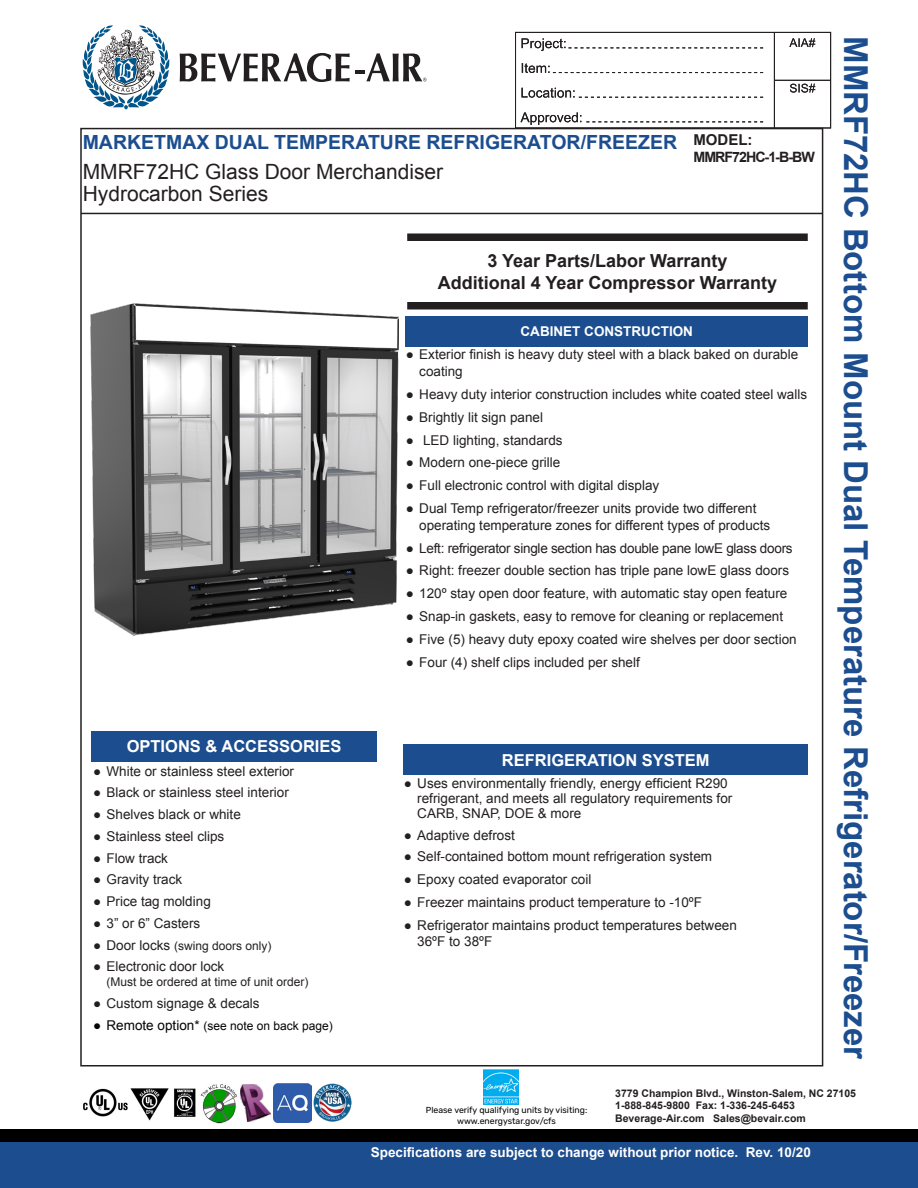
<style>
.page{position:relative;width:918px;height:1188px;background:#fff}
.page>*{position:absolute;margin:0;border:0;box-sizing:border-box;transform-origin:0 0}
.t1{font:700 33px "Arial";color:#1c4d8f}
.t2{font:21px "Arial";color:#231f20}
.t3{font:700 19.5px "Arial";color:#1c4d8f}
.Bullets{font:700 18px "Arial";color:#231f20}
.t4{font:700 16.5px "Arial";color:#fff}
.t5{font:700 15px "Arial";color:#231f20}
.t6{font:700 14.25px "Arial";letter-spacing:-.07em;color:#231f20}
.t7{font:13.5px/16.2px "Arial";color:#231f20}
.t8{font:700 13.5px "Arial";color:#fff}
.t9{font:13.5px "Arial";letter-spacing:-.02em;color:#231f20}
.t10{font:12px "Arial";color:#231f20}
.t11{font:12px "Arial";color:#040503}
.t12{font:700 10.5px/12.6px "Arial";color:#231f20}
.Paragraph_Style_1{font:8.7px "Rubik";color:#040503}
.s1{font-size:13.5px}
</style>
<div class="page">
<hr style="left:81px;top:213px;width:742px;height:1px;background:#231f20">
<div style="left:0;top:1130px;width:918px;height:21px;background:#000"></div>
<div style="left:0;top:1142px;width:918px;height:46px;background:#1c4d8f"></div>
<div style="left:406px;top:316px;width:402px;height:31px;background:#1c4d8f"></div>
<div style="left:92px;top:731px;width:285px;height:30px;background:#1c4d8f"></div>
<svg style="left:83px;top:25px;width:86px;height:85px"></svg>
<svg style="left:180px;top:53px;width:246px;height:29px"></svg>
<div style="left:404px;top:745px;width:404px;height:30px;background:#1c4d8f"></div>
<img style="left:484px;top:1069px;width:35px;height:36px">
<img style="left:273px;top:1083px;width:79px;height:39px">
<img style="left:83px;top:1088px;width:113px;height:33px">
<svg style="left:241px;top:1084px;width:30px;height:38px"></svg>
<img style="left:200px;top:1084px;width:37px;height:40px">
<img style="left:90px;top:303px;width:308px;height:332px">
<div style="left:407px;top:233px;width:401px;height:8px;background:#231f20"></div>
<div style="left:407px;top:302px;width:401px;height:8px;background:#231f20"></div>
<div style="left:515px;top:32px;width:316px;height:96px;border:1px solid #231f20"></div>
<hr style="left:774px;top:80px;width:57px;height:1px;background:#231f20">
<hr style="left:774px;top:32px;width:1px;height:96px;background:#231f20">
<svg style="left:521px;top:112px;width:242px;height:13px"></svg>
<svg style="left:522px;top:88px;width:241px;height:10px"></svg>
<svg style="left:522px;top:63px;width:241px;height:10px"></svg>
<svg style="left:522px;top:38px;width:241px;height:13px"></svg>
<svg style="left:789px;top:38px;width:26px;height:9px"></svg>
<svg style="left:790px;top:84px;width:25px;height:9px"></svg>
<p class="t1" style="left:877px;top:36px;width:1025px;rotate:90deg">MMRF72HC Bottom Mount Dual Temperature Refrigerator/Freezer</p>
<p class="t12" style="left:615px;top:1087px;width:242px">3779 Champion Blvd., Winston-Salem, NC 27105<br>1-888-845-9800 Fax: 1-336-245-6453<br>Beverage-Air.com Sales@bevair.com</p>
<p class="t5" style="left:693px;top:130px;width:61px">MODEL:</p>
<p class="t6" style="left:693px;top:147px;width:123px">MMRF72HC-1-B-BW</p>
<p class="t3" style="left:83px;top:129px;width:596px">MARKETMAX DUAL TEMPERATURE REFRIGERATOR/FREEZER</p>
<p class="t2" style="left:83px;top:158px;width:362px">MMRF72HC Glass Door Merchandiser</p>
<p class="t2" style="left:83px;top:180px;width:187px">Hydrocarbon Series</p>
<p class="Bullets" style="left:487px;top:249px;width:242px">3 Year Parts/Labor Warranty</p>
<p class="Bullets" style="left:438px;top:270px;width:341px">Additional 4 Year Compressor Warranty</p>
<p class="t8" style="left:521px;top:323px;width:174px">CABINET CONSTRUCTION</p>
<p class="t7" style="left:419px;top:347px;width:380px;text-indent:-14px">● Exterior finish is heavy duty steel with a black baked on durable coating</p>
<p class="t7" style="left:406px;top:386px;width:403px">● Heavy duty interior construction includes white coated steel walls</p>
<p class="t7" style="left:406px;top:409px;width:139px">● Brightly lit sign panel</p>
<p class="t7" style="left:406px;top:432px;width:158px">● LED lighting, standards</p>
<p class="t7" style="left:406px;top:455px;width:156px">● Modern one-piece grille</p>
<p class="t7" style="left:406px;top:478px;width:255px">● Full electronic control with digital display</p>
<p class="t7" style="left:419px;top:501px;width:352px;text-indent:-14px">● Dual Temp refrigerator/freezer units provide two different operating temperature zones for different types of products</p>
<p class="t9" style="left:406px;top:539px;width:388px">● Left: refrigerator single section has double pane lowE glass doors</p>
<p class="t7" style="left:406px;top:563px;width:385px">● Right: freezer double section has triple pane lowE glass doors</p>
<p class="t7" style="left:406px;top:586px;width:383px">● 120º stay open door feature, with automatic stay open feature</p>
<p class="t7" style="left:406px;top:609px;width:379px">● Snap-in gaskets, easy to remove for cleaning or replacement</p>
<p class="t7" style="left:406px;top:632px;width:392px">● Five (5) heavy duty epoxy coated wire shelves per door section</p>
<p class="t7" style="left:406px;top:655px;width:236px">● Four (4) shelf clips included per shelf</p>
<p class="t4" style="left:127px;top:735px;width:216px">OPTIONS &amp; ACCESSORIES</p>
<p class="t4" style="left:502px;top:749px;width:209px">REFRIGERATION SYSTEM</p>
<p class="t7" style="left:93px;top:763px;width:203px">● White or stainless steel exterior</p>
<p class="t7" style="left:93px;top:785px;width:197px">● Black or stainless steel interior</p>
<p class="t7" style="left:93px;top:806px;width:149px">● Shelves black or white</p>
<p class="t7" style="left:93px;top:828px;width:133px">● Stainless steel clips</p>
<p class="t7" style="left:93px;top:850px;width:77px">● Flow track</p>
<p class="t7" style="left:93px;top:872px;width:91px">● Gravity track</p>
<p class="t7" style="left:93px;top:893px;width:119px">● Price tag molding</p>
<p class="t7" style="left:93px;top:915px;width:109px">● 3” or 6” Casters</p>
<p class="t10" style="left:93px;top:937px;width:180px"><span class="s1">● Door locks</span> (swing doors only)</p>
<p class="t7" style="left:93px;top:959px;width:133px">● Electronic door lock</p>
<p class="t10" style="left:107px;top:974px;width:204px">(Must be ordered at time of unit order)</p>
<p class="t7" style="left:93px;top:995px;width:168px">● Custom signage &amp; decals</p>
<p class="t11" style="left:93px;top:1018px;width:241px"><span class="s1">● Remote option*</span> (see note on back page)</p>
<p class="t7" style="left:417px;top:776px;width:317px;line-height:15px;text-indent:-14px">● Uses environmentally friendly, energy efficient R290 refrigerant, and meets all regulatory requirements for<br>CARB, SNAP, DOE &amp; more</p>
<p class="t7" style="left:404px;top:827px;width:113px">● Adaptive defrost</p>
<p class="t7" style="left:404px;top:849px;width:310px">● Self-contained bottom mount refrigeration system</p>
<p class="t7" style="left:404px;top:872px;width:189px">● Epoxy coated evaporator coil</p>
<p class="t7" style="left:404px;top:895px;width:300px">● Freezer maintains product temperature to -10ºF</p>
<p class="t7" style="left:417px;top:918px;width:321px;text-indent:-14px">● Refrigerator maintains product temperatures between<br>36ºF to 38ºF</p>
<p class="Paragraph_Style_1" style="left:426px;top:1105px;width:163px">Please verify qualifying units by visiting:</p>
<p class="Paragraph_Style_1" style="left:457px;top:1116px;width:100px">www.energystar.gov/cfs</p>
<p class="t8" style="left:371px;top:1144px;width:442px">Specifications are subject to change without prior notice. Rev. 10/20</p>
</div>
